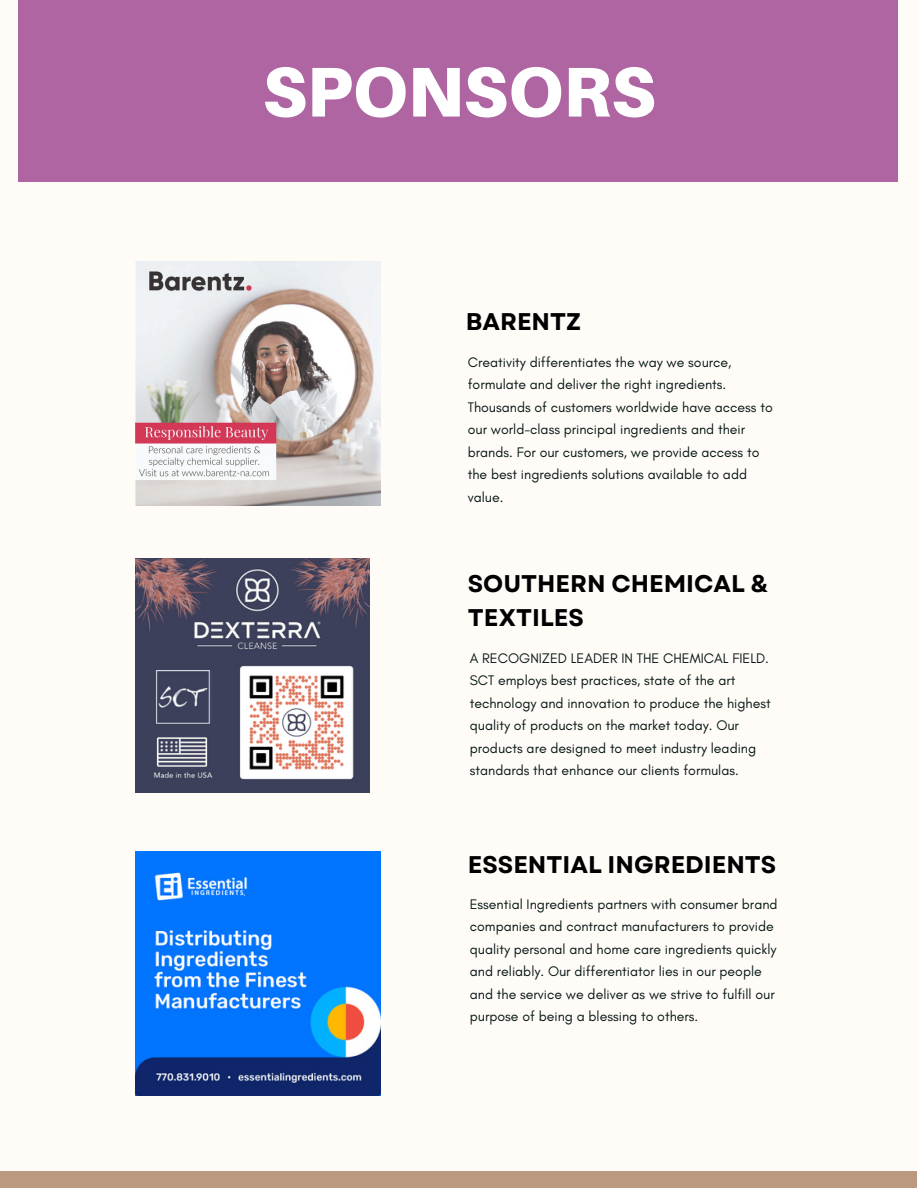
<style>
.page{position:relative;width:918px;height:1188px;background:#fffcf8}
.page>*{position:absolute;margin:0;border:0;box-sizing:border-box;transform-origin:0 0}
.t1{font:900 70.5px "Aileron";color:#fff}
.t2{font:700 24.15px/33.8px "Garet";color:#000}
.t3{font:14.1px/22.5px "Glacial Indifference";color:#051613}
</style>
<div class="page">
<div style="left:0;top:1172px;width:916px;height:16px;background:#ba9980"></div>
<div style="left:18px;top:0;width:880px;height:181px;background:#ae65a2"></div>
<img style="left:136px;top:262px;width:244px;height:244px">
<img style="left:136px;top:558px;width:234px;height:234px">
<img style="left:136px;top:852px;width:244px;height:244px">
<p class="t1" style="left:263px;top:48px;width:394px">SPONSORS</p>
<p class="t2" style="left:466px;top:305px;width:117px">BARENTZ</p>
<p class="t3" style="left:468px;top:351px;width:307px">Creativity differentiates the way we source, formulate and deliver the right ingredients.<br>Thousands of customers worldwide have access to our world-class principal ingredients and their brands. For our customers, we provide access to the best ingredients solutions available to add value.</p>
<p class="t2" style="left:468px;top:567px;width:302px">SOUTHERN CHEMICAL &amp;<br>TEXTILES</p>
<p class="t3" style="left:470px;top:646px;width:302px">A RECOGNIZED LEADER IN THE CHEMICAL FIELD.<br>SCT employs best practices, state of the art technology and innovation to produce the highest quality of products on the market today. Our products are designed to meet industry leading standards that enhance our clients formulas.</p>
<p class="t2" style="left:468px;top:848px;width:310px">ESSENTIAL INGREDIENTS</p>
<p class="t3" style="left:470px;top:893px;width:309px">Essential Ingredients partners with consumer brand companies and contract manufacturers to provide quality personal and home care ingredients quickly and reliably. Our differentiator lies in our people and the service we deliver as we strive to fulfill our purpose of being a blessing to others.</p>
</div>
